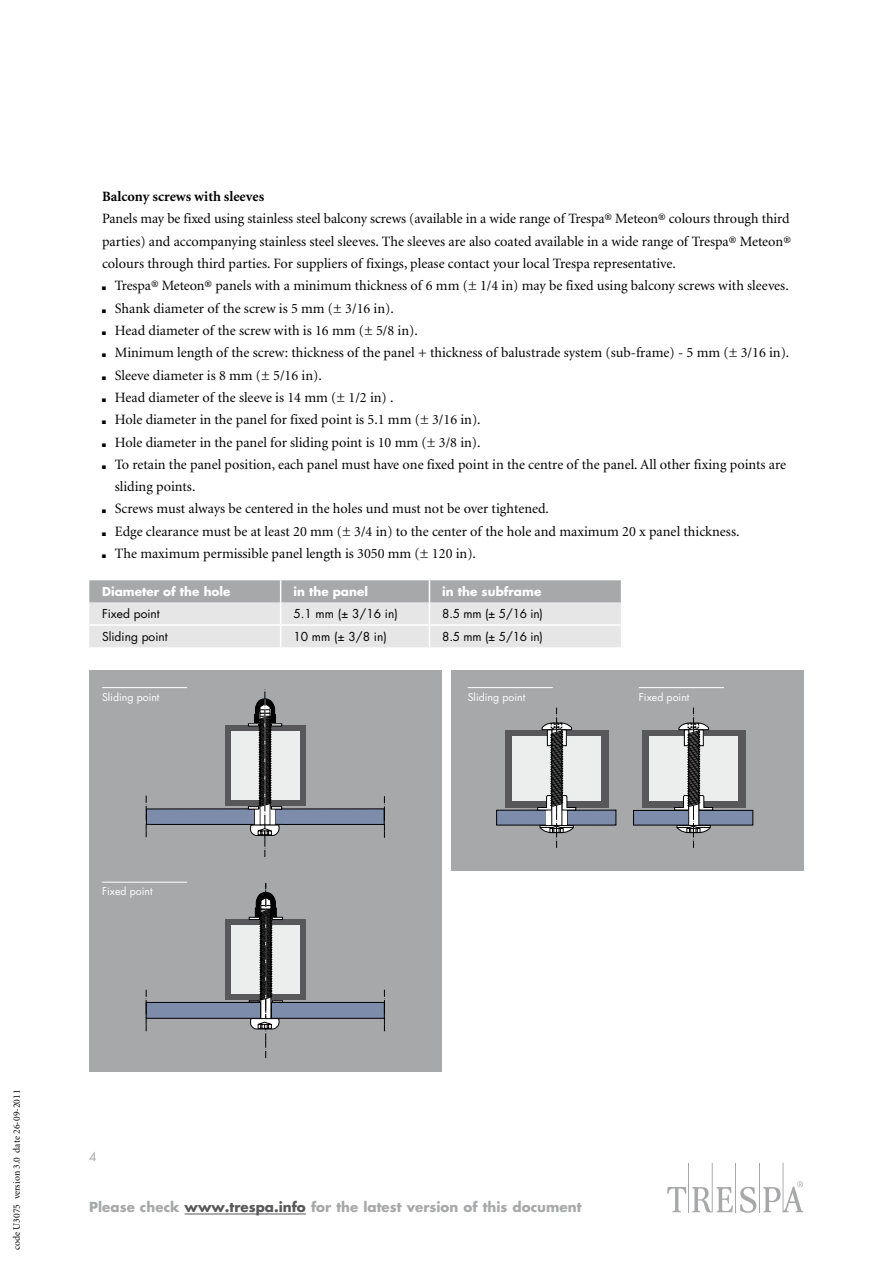
<style>
.page{position:relative;width:893px;height:1263px;background:#fff}
.page>*{position:absolute;margin:0;border:0;box-sizing:border-box;transform-origin:0 0}
.t1{font:14.25px "TR Minion";color:#000}
.t2{font:700 14.25px "TR Minion";color:#000}
.t3{font:700 13.5px "TR Futura";color:#a7a8aa}
.t4{font:12px "TR Futura";color:#000}
.t5{font:700 12px "TR Futura";color:#fff}
.t6{font:12px "TR Futura";color:#a7a8aa}
.t7{font:10.5px "TR Futura";color:#fff}
.t8{font:9.75px "TR Minion";color:#000}
.s1{font-family:"TR Futura";font-size:7.5px}
.s2{color:#58585a}
</style>
<div class="page">
<hr style="left:759px;top:1163px;width:1px;height:49px;background:#a7a8aa">
<hr style="left:783px;top:1163px;width:1px;height:49px;background:#a7a8aa">
<hr style="left:735px;top:1163px;width:1px;height:49px;background:#a7a8aa">
<hr style="left:712px;top:1163px;width:1px;height:49px;background:#a7a8aa">
<hr style="left:688px;top:1163px;width:1px;height:49px;background:#a7a8aa">
<svg style="left:740px;top:1187px;width:16px;height:26px"></svg>
<svg style="left:667px;top:1187px;width:19px;height:25px"></svg>
<svg style="left:692px;top:1187px;width:41px;height:25px"></svg>
<svg style="left:763px;top:1181px;width:40px;height:31px"></svg>
<hr style="left:185px;top:1213px;width:121px;height:1px;background:#58585a">
<div style="left:451px;top:670px;width:353px;height:201px;background:#a7a8aa"></div>
<hr style="left:468px;top:687px;width:85px;height:1px;background:#fff">
<div style="left:633px;top:810px;width:120px;height:15px;background:#7e8cac"></div>
<div style="left:633px;top:810px;width:120px;height:15px;border:1px solid #000"></div>
<div style="left:642px;top:730px;width:103px;height:77px;background:#58585a"></div>
<div style="left:650px;top:736px;width:88px;height:65px;background:#eceded"></div>
<div style="left:497px;top:810px;width:49px;height:15px;background:#7e8cac"></div>
<div style="left:496px;top:810px;width:51px;height:15px;border:1px solid #000"></div>
<div style="left:567px;top:810px;width:49px;height:15px;background:#7e8cac"></div>
<div style="left:567px;top:810px;width:49px;height:15px;border:1px solid #000"></div>
<div style="left:505px;top:730px;width:103px;height:77px;background:#58585a"></div>
<div style="left:513px;top:736px;width:88px;height:65px;background:#eceded"></div>
<svg style="left:537px;top:708px;width:40px;height:140px"></svg>
<svg style="left:674px;top:708px;width:39px;height:140px"></svg>
<hr style="left:639px;top:687px;width:85px;height:1px;background:#fff">
<div style="left:89px;top:670px;width:353px;height:401px;background:#a7a8aa"></div>
<svg style="left:146px;top:883px;width:239px;height:175px"></svg>
<svg style="left:146px;top:691px;width:239px;height:166px"></svg>
<hr style="left:102px;top:687px;width:85px;height:1px;background:#fff">
<hr style="left:102px;top:882px;width:85px;height:1px;background:#fff">
<svg style="left:89px;top:580px;width:532px;height:67px;background:#d2d2d4"></svg>
<p class="t2" style="left:102px;top:189px;width:164px">Balcony screws with sleeves</p>
<p class="t1" style="left:102px;top:212px;width:689px">Panels may be fixed using stainless steel balcony screws (available in a wide range of Trespa® Meteon® colours through third</p>
<p class="t1" style="left:102px;top:234px;width:690px">parties) and accompanying stainless steel sleeves. The sleeves are also coated available in a wide range of Trespa® Meteon®</p>
<p class="t1" style="left:102px;top:256px;width:575px">colours through third parties. For suppliers of fixings, please contact your local Trespa representative.</p>
<p class="t1" style="left:102px;top:279px;width:688px"><span class="s1">防</span> Trespa® Meteon® panels with a minimum thickness of 6 mm (± 1/4 in) may be fixed using balcony screws with sleeves.</p>
<p class="t1" style="left:102px;top:301px;width:293px"><span class="s1">防</span> Shank diameter of the screw is 5 mm (± 3/16 in).</p>
<p class="t1" style="left:102px;top:323px;width:317px"><span class="s1">防</span> Head diameter of the screw with is 16 mm (± 5/8 in).</p>
<p class="t1" style="left:102px;top:346px;width:689px"><span class="s1">防</span> Minimum length of the screw: thickness of the panel + thickness of balustrade system (sub-frame) - 5 mm (± 3/16 in).</p>
<p class="t1" style="left:102px;top:368px;width:221px"><span class="s1">防</span> Sleeve diameter is 8 mm (± 5/16 in).</p>
<p class="t1" style="left:102px;top:390px;width:293px"><span class="s1">防</span> Head diameter of the sleeve is 14 mm (± 1/2 in) .</p>
<p class="t1" style="left:102px;top:413px;width:380px"><span class="s1">防</span> Hole diameter in the panel for fixed point is 5.1 mm (± 3/16 in).</p>
<p class="t1" style="left:102px;top:435px;width:380px"><span class="s1">防</span> Hole diameter in the panel for sliding point is 10 mm (± 3/8 in).</p>
<p class="t1" style="left:102px;top:457px;width:686px"><span class="s1">防</span> To retain the panel position, each panel must have one fixed point in the centre of the panel. All other fixing points are</p>
<p class="t1" style="left:115px;top:480px;width:82px">sliding points.</p>
<p class="t1" style="left:102px;top:502px;width:448px"><span class="s1">防</span> Screws must always be centered in the holes und must not be over tightened.</p>
<p class="t1" style="left:102px;top:524px;width:639px"><span class="s1">防</span> Edge clearance must be at least 20 mm (± 3/4 in) to the center of the hole and maximum 20 x panel thickness.</p>
<p class="t1" style="left:102px;top:547px;width:375px"><span class="s1">防</span> The maximum permissible panel length is 3050 mm (± 120 in).</p>
<p class="t5" style="left:102px;top:584px;width:130px">Diameter of the hole</p>
<p class="t5" style="left:293px;top:584px;width:76px">in the panel</p>
<p class="t5" style="left:442px;top:584px;width:101px">in the subframe</p>
<p class="t4" style="left:102px;top:606px;width:59px">Fixed point</p>
<p class="t4" style="left:293px;top:606px;width:106px">5.1 mm (± 3/16 in)</p>
<p class="t4" style="left:442px;top:606px;width:102px">8.5 mm (± 5/16 in)</p>
<p class="t4" style="left:102px;top:629px;width:67px">Sliding point</p>
<p class="t4" style="left:293px;top:629px;width:95px">10 mm (± 3/8 in)</p>
<p class="t4" style="left:442px;top:629px;width:102px">8.5 mm (± 5/16 in)</p>
<p class="t7" style="left:102px;top:690px;width:59px">Sliding point</p>
<p class="t7" style="left:468px;top:690px;width:59px">Sliding point</p>
<p class="t7" style="left:639px;top:690px;width:52px">Fixed point</p>
<p class="t7" style="left:102px;top:884px;width:52px">Fixed point</p>
<p class="t8" style="left:12px;top:1250px;width:162px;rotate:-90deg">code U3075 version 3.0 date 26-09-2011</p>
<p class="t6" style="left:89px;top:1148px;width:9px">4</p>
<p class="t3" style="left:89px;top:1197px;width:494px">Please check <span class="s2">www.trespa.info</span> for the latest version of this document</p>
</div>
